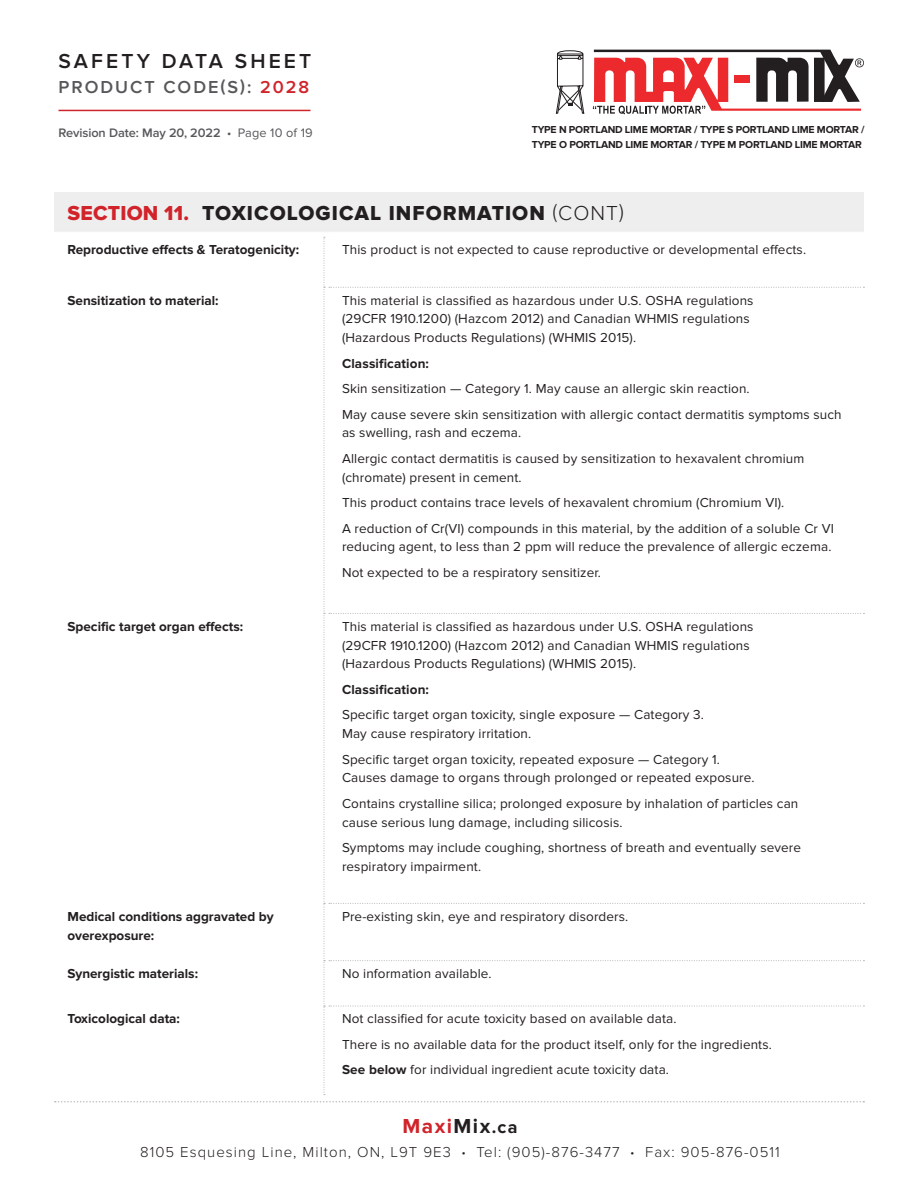
<style>
.page{position:relative;width:918px;height:1188px;background:#fff}
.page>*{position:absolute;margin:0;border:0;box-sizing:border-box;transform-origin:0 0}
.Small_header{font:21px "Proxima Nova Extrabld";letter-spacing:.05em;color:#231f20}
.t1{font:600 21px "Proxima Nova";letter-spacing:.15em;color:#231f20}
.t2{font:700 21px "Proxima Nova";letter-spacing:.07em;color:#d1232a}
.t3{font:600 18px "Proxima Nova";letter-spacing:.11em;color:#57585a}
.t4{font:300 15px "Proxima Nova";letter-spacing:.07em;color:#231f20}
.Body_copy{font:13.5px/18.8px "Proxima Nova";letter-spacing:.01em;color:#231f20}
.Body-small_header{font:700 13.5px/18.8px "Proxima Nova";color:#231f20}
.Body_copy-2{font:700 13.5px "Proxima Nova";letter-spacing:.01em;color:#231f20}
.t5{font:600 12.75px "Proxima Nova";letter-spacing:-.005em;color:#57585a}
.t6{font:700 10.5px/15px "Proxima Nova";letter-spacing:-.02em;color:#231f20}
.s1{color:#d1232a}
.s2{font-weight:900}
.s3{font-weight:400}
.s4{font-family:"Proxima Nova";font-weight:300}
.s5{font-weight:700}
.s6{color:#231f20}
.s7{font-size:18px;color:#231f20}
.s8{font-family:"Ba Ross Sans";font-weight:700}
</style>
<div class="page">
<div style="left:54px;top:192px;width:810px;height:40px;background:#eeeeef"></div>
<svg style="left:323px;top:236px;width:541px;height:859px"></svg>
<svg style="left:55px;top:1101px;width:809px;height:1px"></svg>
<svg style="left:593px;top:50px;width:271px;height:64px"></svg>
<svg style="left:556px;top:50px;width:29px;height:64px"></svg>
<hr style="left:58px;top:110px;width:252px;height:1px;background:#d1232a">
<p class="t1" style="left:58px;top:49px;width:254px">SAFETY DATA SHEET</p>
<p class="t3" style="left:58px;top:77px;width:252px">PRODUCT CODE(S): <span class="s1">2028</span></p>
<p class="t5" style="left:58px;top:125px;width:256px">Revision Date: May 20, 2022 <span class="s2">∙</span> <span class="s3">Page 10 of 19</span></p>
<p class="t6" style="left:532px;top:122px;width:334px">TYPE N PORTLAND LIME MORTAR / TYPE S PORTLAND LIME MORTAR /<br>TYPE O PORTLAND LIME MORTAR / TYPE M PORTLAND LIME MORTAR</p>
<p class="Small_header" style="left:68px;top:201px;width:558px"><span class="s1">SECTION 11.</span> TOXICOLOGICAL INFORMATION <span class="s4">(CONT)</span></p>
<p class="Body-small_header" style="left:68px;top:241px;width:233px">Reproductive effects &amp; Teratogenicity:</p>
<p class="Body_copy" style="left:342px;top:241px;width:466px">This product is not expected to cause reproductive or developmental effects.</p>
<p class="Body-small_header" style="left:68px;top:291px;width:153px">Sensitization to material:</p>
<p class="Body_copy" style="left:342px;top:291px;width:413px">This material is classified as hazardous under U.S. OSHA regulations (29CFR 1910.1200) (Hazcom 2012) and Canadian WHMIS regulations (Hazardous Products Regulations) (WHMIS 2015).</p>
<p class="Body_copy-2" style="left:342px;top:355px;width:89px">Classification:</p>
<p class="Body_copy" style="left:342px;top:380px;width:409px">Skin sensitization — Category 1. May cause an allergic skin reaction.</p>
<p class="Body_copy" style="left:342px;top:405px;width:501px">May cause severe skin sensitization with allergic contact dermatitis symptoms such as swelling, rash and eczema.</p>
<p class="Body_copy" style="left:342px;top:449px;width:464px">Allergic contact dermatitis is caused by sensitization to hexavalent chromium (chromate) present in cement.</p>
<p class="Body_copy" style="left:342px;top:494px;width:444px">This product contains trace levels of hexavalent chromium (Chromium VI).</p>
<p class="Body_copy" style="left:342px;top:519px;width:494px">A reduction of Cr(VI) compounds in this material, by the addition of a soluble Cr VI reducing agent, to less than 2 ppm will reduce the prevalence of allergic eczema.</p>
<p class="Body_copy" style="left:342px;top:563px;width:261px">Not expected to be a respiratory sensitizer.</p>
<p class="Body-small_header" style="left:68px;top:617px;width:177px">Specific target organ effects:</p>
<p class="Body_copy" style="left:342px;top:617px;width:413px">This material is classified as hazardous under U.S. OSHA regulations (29CFR 1910.1200) (Hazcom 2012) and Canadian WHMIS regulations (Hazardous Products Regulations) (WHMIS 2015).</p>
<p class="Body_copy-2" style="left:342px;top:682px;width:89px">Classification:</p>
<p class="Body_copy" style="left:342px;top:706px;width:363px">Specific target organ toxicity, single exposure — Category 3.<br>May cause respiratory irritation.</p>
<p class="Body_copy" style="left:342px;top:750px;width:414px">Specific target organ toxicity, repeated exposure — Category 1.<br>Causes damage to organs through prolonged or repeated exposure.</p>
<p class="Body_copy" style="left:342px;top:794px;width:458px">Contains crystalline silica; prolonged exposure by inhalation of particles can cause serious lung damage, including silicosis.</p>
<p class="Body_copy" style="left:342px;top:838px;width:461px">Symptoms may include coughing, shortness of breath and eventually severe respiratory impairment.</p>
<p class="Body-small_header" style="left:68px;top:907px;width:208px">Medical conditions aggravated by overexposure:</p>
<p class="Body_copy" style="left:342px;top:907px;width:288px">Pre-existing skin, eye and respiratory disorders.</p>
<p class="Body-small_header" style="left:68px;top:965px;width:132px">Synergistic materials:</p>
<p class="Body_copy" style="left:342px;top:964px;width:151px">No information available.</p>
<p class="Body-small_header" style="left:68px;top:1010px;width:114px">Toxicological data:</p>
<p class="Body_copy" style="left:342px;top:1010px;width:336px">Not classified for acute toxicity based on available data.</p>
<p class="Body_copy" style="left:342px;top:1035px;width:431px">There is no available data for the product itself, only for the ingredients.</p>
<p class="Body_copy" style="left:342px;top:1061px;width:329px"><span class="s5">See below</span> for individual ingredient acute toxicity data.</p>
<h1 class="t2" style="left:402px;top:1114px;width:117px">Maxi<span class="s6">Mix</span><span class="s7">.ca</span></h1>
<p class="t4" style="left:140px;top:1143px;width:641px">8105 Esquesing Line, Milton, ON, L9T 9E3 <span class="s8">∙</span> Tel: (905)-876-3477 <span class="s8">∙</span> Fax: 905-876-0511</p>
</div>
